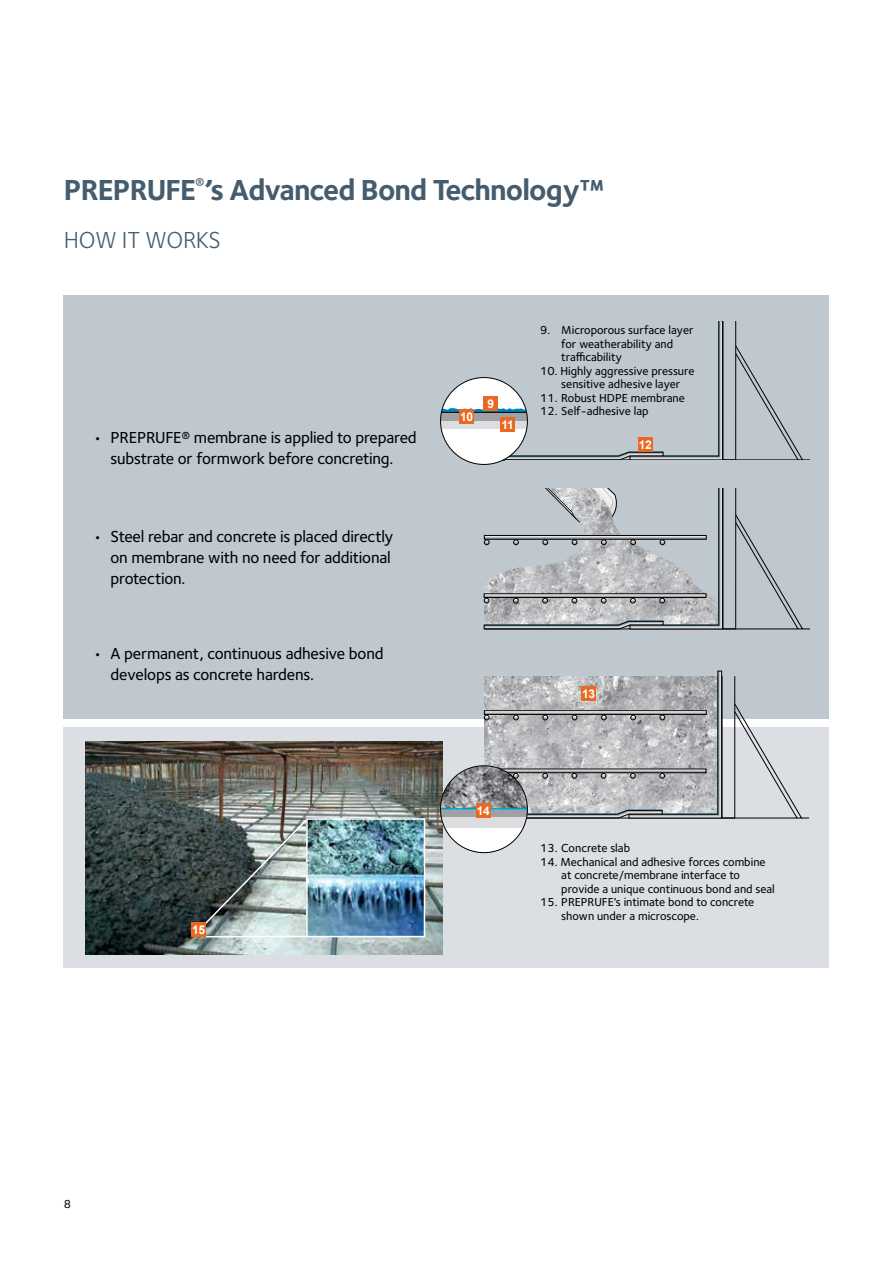
<style>
.page{position:relative;width:893px;height:1263px;background:#fff}
.page>*{position:absolute;margin:0;border:0;box-sizing:border-box;transform-origin:0 0}
.t1{font:700 30px "Foundry Sterling";letter-spacing:-.03em;color:#445c6d}
.t2{font:24px "Foundry Sterling";letter-spacing:-.01em;color:#445c6d}
.t3{font:500 16.5px/21px "Foundry Sterling";letter-spacing:-.01em;color:#000}
.t4{font:500 12px/13.5px "Foundry Sterling";color:#000}
.t5{font:700 12px "Arial";letter-spacing:-.03em;color:#fff}
</style>
<div class="page">
<div style="left:64px;top:296px;width:765px;height:423px;background:#c0c8cf"></div>
<div style="left:64px;top:728px;width:765px;height:240px;background:#dbdfe3"></div>
<img style="left:85px;top:742px;width:357px;height:212px">
<svg style="left:441px;top:321px;width:369px;height:309px"></svg>
<div style="left:723px;top:487px;width:13px;height:142px;border:1px solid #000"></div>
<svg style="left:441px;top:671px;width:369px;height:148px"></svg>
<div style="left:441px;top:810px;width:86px;height:19px;background:#9fa1a4"></div>
<div style="left:441px;top:817px;width:86px;height:12px;background:#dcddde"></div>
<svg style="left:441px;top:828px;width:83px;height:25px;fill:#fff"></svg>
<div style="left:483px;top:396px;width:15px;height:15px;background:#ea6820"></div>
<div style="left:459px;top:409px;width:15px;height:15px;background:#ea6820"></div>
<div style="left:500px;top:417px;width:15px;height:15px;background:#ea6820"></div>
<div style="left:638px;top:437px;width:15px;height:15px;background:#ea6820"></div>
<div style="left:581px;top:686px;width:15px;height:15px;background:#ea6820"></div>
<div style="left:476px;top:803px;width:15px;height:15px;background:#ea6820"></div>
<svg style="left:203px;top:817px;width:106px;height:109px"></svg>
<hr style="left:206px;top:936px;width:101px;height:1px;background:#fff">
<div style="left:191px;top:922px;width:15px;height:15px;background:#ea6820"></div>
<img style="left:309px;top:821px;width:113px;height:113px">
<div style="left:306px;top:818px;width:119px;height:119px;border:2px solid #fff"></div>
<div style="left:506px;top:460px;width:306px;height:28px;background:#c0c8cf"></div>
<h1 class="t1" style="left:64px;top:172px;width:542px">PREPRUFE<sup>®</sup>’s Advanced Bond Technology™</h1>
<h2 class="t2" style="left:64px;top:226px;width:159px">HOW IT WORKS</h2>
<h3 class="t3" style="left:94px;top:427px;width:325px;text-align:center">• PREPRUFE® membrane is applied to prepared substrate or formwork before concreting.</h3>
<h3 class="t3" style="left:111px;top:526px;width:284px;text-indent:-17px">• Steel rebar and concrete is placed directly on membrane with no need for additional protection.</h3>
<h3 class="t3" style="left:111px;top:643px;width:274px;text-indent:-17px">• A permanent, continuous adhesive bond develops as concrete hardens.</h3>
<p class="t5" style="left:192px;top:922px;width:14px">15</p>
<p class="t5" style="left:460px;top:409px;width:14px">10</p>
<p class="t5" style="left:487px;top:396px;width:8px">9</p>
<p class="t5" style="left:501px;top:417px;width:14px">11</p>
<p class="t4" style="left:561px;top:324px;width:134px;text-indent:-21px">9. Microporous surface layer for weatherability and trafficability</p>
<p class="t4" style="left:561px;top:364px;width:135px;text-indent:-21px">10. Highly aggressive pressure sensitive adhesive layer</p>
<p class="t4" style="left:540px;top:391px;width:146px">11. Robust HDPE membrane</p>
<p class="t4" style="left:540px;top:405px;width:110px">12. Self-adhesive lap</p>
<p class="t5" style="left:639px;top:437px;width:14px">12</p>
<p class="t5" style="left:477px;top:803px;width:14px">14</p>
<p class="t5" style="left:582px;top:686px;width:14px">13</p>
<p class="t4" style="left:540px;top:841px;width:92px">13. Concrete slab</p>
<p class="t4" style="left:561px;top:855px;width:215px;text-indent:-21px">14. Mechanical and adhesive forces combine at concrete/membrane interface to provide a unique continuous bond and seal</p>
<p class="t4" style="left:561px;top:895px;width:195px;text-indent:-21px">15. PREPRUFE’s intimate bond to concrete shown under a microscope.</p>
<p class="t4" style="left:64px;top:1197px;width:9px">8</p>
</div>
